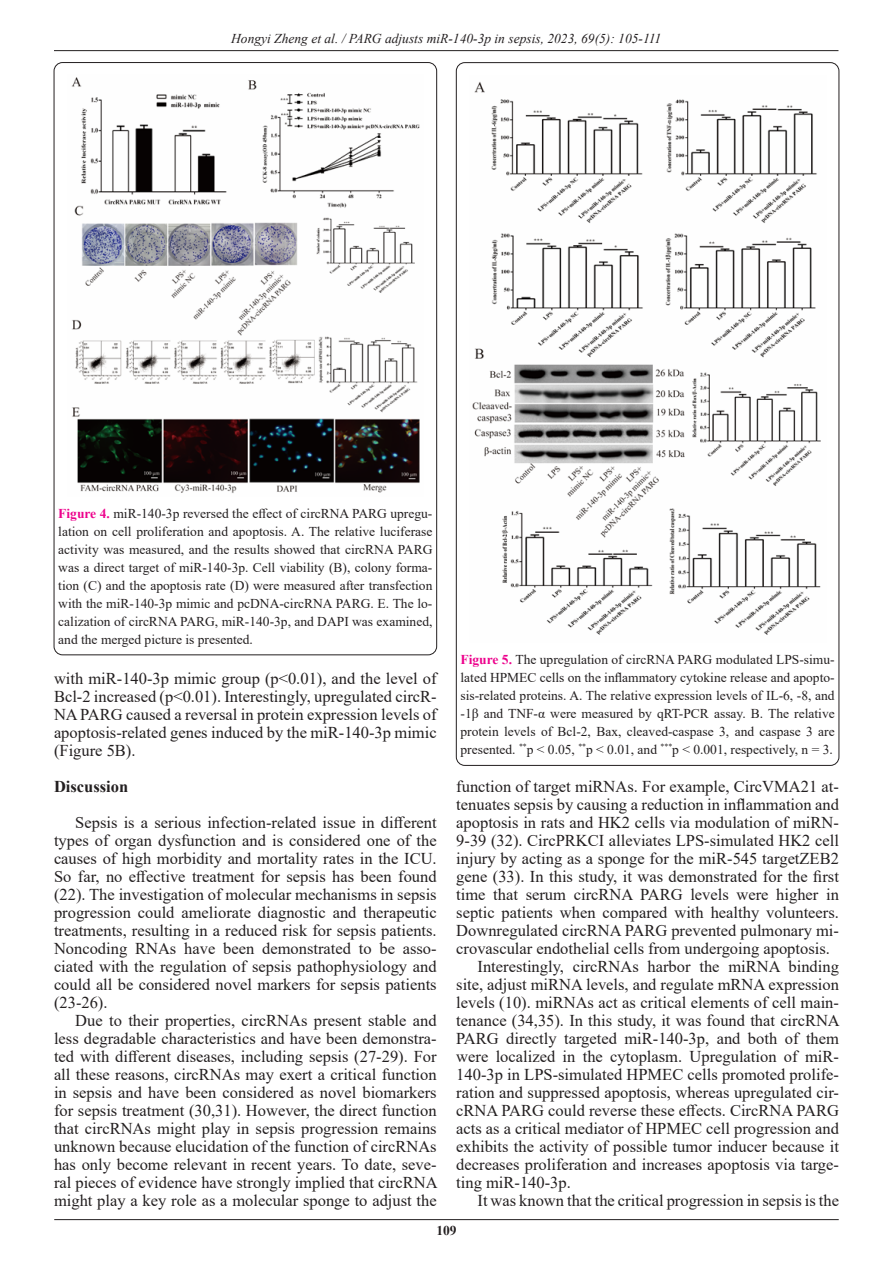
<style>
.page{position:relative;width:893px;height:1263px;background:#fff}
.page>*{position:absolute;margin:0;border:0;box-sizing:border-box;transform-origin:0 0}
.t1{font:16.5px/18px "Times New Roman";color:#231f20;text-align:justify}
.Pa7{font:700 16.5px "Times New Roman";color:#231f20}
.t2{font:13.5px/18px "Times New Roman";color:#231f20;text-align:justify}
.t3{font:italic 13.5px "Times New Roman";color:#231f20}
.t4{font:700 13.5px "Times New Roman";color:#231f20}
.s1{font-weight:700;color:#ed028c}
</style>
<div class="page">
<hr style="left:54px;top:50px;width:784px;height:1px;background:#231f20">
<hr style="left:54px;top:1219px;width:785px;height:1px;background:#231f20">
<img style="left:71px;top:77px;width:349px;height:416px">
<img style="left:472px;top:82px;width:349px;height:553px">
<p class="t3" style="left:231px;top:29px;width:432px">Hongyi Zheng et al. / PARG adjusts miR-140-3p in sepsis, 2023, 69(5): 105-111</p>
<p class="t2" style="left:58px;top:504px;width:376px"><span class="s1">Figure 4.</span> miR-140-3p reversed the effect of circRNA PARG upregu&shy;lation on cell proliferation and apoptosis. A. The relative luciferase activity was measured, and the results showed that circRNA PARG was a direct target of miR-140-3p. Cell viability (B), colony forma&shy;tion (C) and the apoptosis rate (D) were measured after transfection with the miR-140-3p mimic and pcDNA-circRNA PARG. E. The lo&shy;calization of circRNA PARG, miR-140-3p, and DAPI was examined, and the merged picture is presented.</p>
<p class="t1" style="left:54px;top:669px;width:384px">with miR-140-3p mimic group (p&lt;0.01), and the level of Bcl-2 increased (p&lt;0.01). Interestingly, upregulated circR-NA PARG caused a reversal in protein expression levels of apoptosis-related genes induced by the miR-140-3p mimic (Figure 5B).</p>
<p class="Pa7" style="left:54px;top:775px;width:76px">Discussion</p>
<p class="t1" style="left:54px;top:813px;width:384px;text-indent:21px">Sepsis is a serious infection-related issue in different types of organ dysfunction and is considered one of the causes of high morbidity and mortality rates in the ICU.<br>So far, no effective treatment for sepsis has been found (22). The investigation of molecular mechanisms in sepsis progression could ameliorate diagnostic and therapeutic treatments, resulting in a reduced risk for sepsis patients.<br>Noncoding RNAs have been demonstrated to be asso&shy;ciated with the regulation of sepsis pathophysiology and could all be considered novel markers for sepsis patients (23-26).</p>
<p class="t1" style="left:54px;top:1011px;width:385px;text-indent:21px">Due to their properties, circRNAs present stable and less degradable characteristics and have been demonstra&shy;ted with different diseases, including sepsis (27-29). For all these reasons, circRNAs may exert a critical function in sepsis and have been considered as novel biomarkers for sepsis treatment (30,31). However, the direct function that circRNAs might play in sepsis progression remains unknown because elucidation of the function of circRNAs has only become relevant in recent years. To date, seve&shy;ral pieces of evidence have strongly implied that circRNA might play a key role as a molecular sponge to adjust the</p>
<p class="t2" style="left:460px;top:650px;width:376px"><span class="s1">Figure 5.</span> The upregulation of circRNA PARG modulated LPS-simu&shy;lated HPMEC cells on the inflammatory cytokine release and apopto&shy;sis-related proteins. A. The relative expression levels of IL-6, -8, and -1β and TNF-α were measured by qRT-PCR assay. B. The relative protein levels of Bcl-2, Bax, cleaved-caspase 3, and caspase 3 are presented. <sup>**</sup>p &lt; 0.05, <sup>**</sup>p &lt; 0.01, and <sup>***</sup>p &lt; 0.001, respectively, n = 3.</p>
<p class="t1" style="left:456px;top:777px;width:384px">function of target miRNAs. For example, CircVMA21 at&shy;tenuates sepsis by causing a reduction in inflammation and apoptosis in rats and HK2 cells via modulation of miRN-9-39 (32). CircPRKCI alleviates LPS-simulated HK2 cell injury by acting as a sponge for the miR-545 targetZEB2 gene (33). In this study, it was demonstrated for the first time that serum circRNA PARG levels were higher in septic patients when compared with healthy volunteers.<br>Downregulated circRNA PARG prevented pulmonary mi&shy;crovascular endothelial cells from undergoing apoptosis.</p>
<p class="t1" style="left:456px;top:957px;width:385px;text-indent:21px">Interestingly, circRNAs harbor the miRNA binding site, adjust miRNA levels, and regulate mRNA expression levels (10). miRNAs act as critical elements of cell main&shy;tenance (34,35). In this study, it was found that circRNA PARG directly targeted miR-140-3p, and both of them were localized in the cytoplasm. Upregulation of miR-140-3p in LPS-simulated HPMEC cells promoted prolife&shy;ration and suppressed apoptosis, whereas upregulated cir&shy;cRNA PARG could reverse these effects. CircRNA PARG acts as a critical mediator of HPMEC cell progression and exhibits the activity of possible tumor inducer because it decreases proliferation and increases apoptosis via targe&shy;ting miR-140-3p.</p>
<p class="t1" style="left:477px;top:1191px;width:363px">It was known that the critical progression in sepsis is the</p>
<p class="t4" style="left:436px;top:1220px;width:22px">109</p>
</div>
